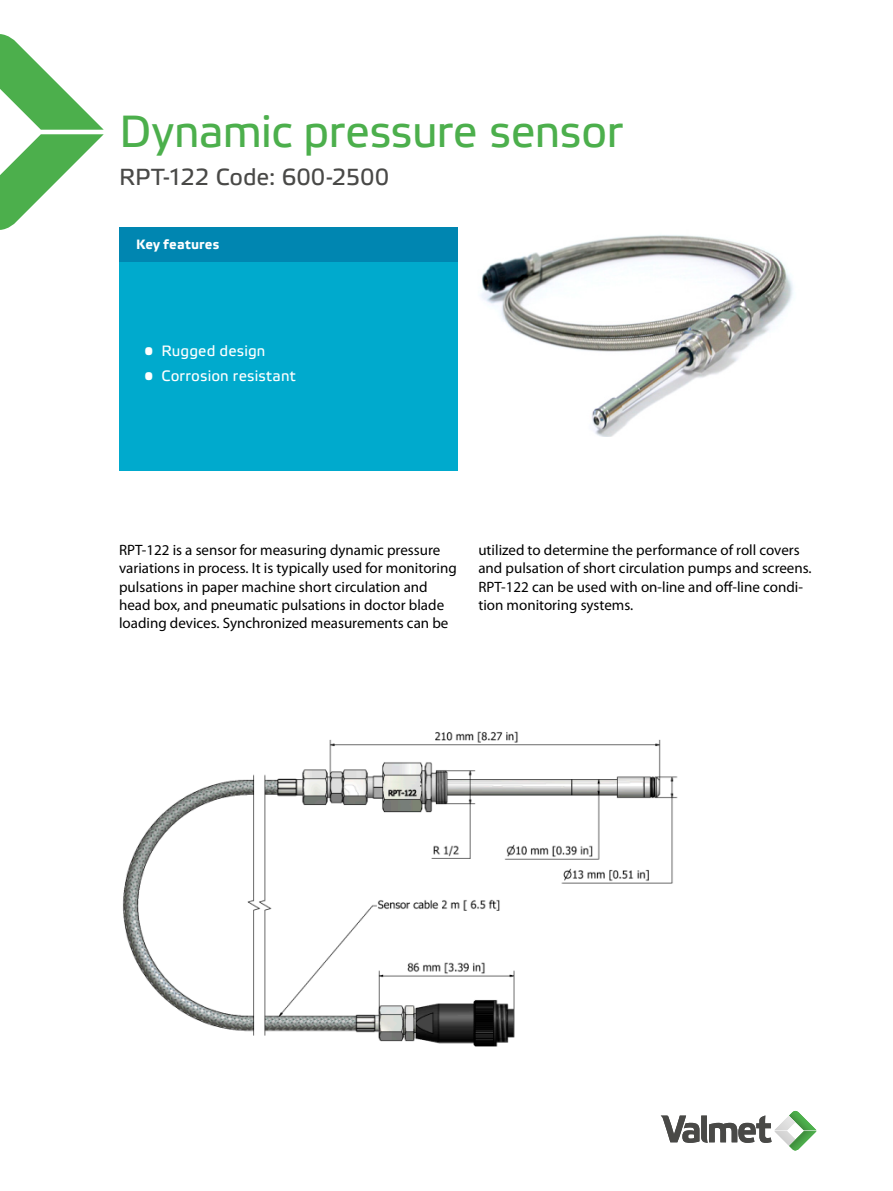
<style>
.page{position:relative;width:893px;height:1191px;background:#fff}
.page>*{position:absolute;margin:0;border:0;box-sizing:border-box;transform-origin:0 0}
.Heading{font:45px "Etelka Text";letter-spacing:-.015em;color:#4caf4c}
.Subheading{font:23.25px "Etelka Text";color:#494947}
.Chapter{font:15px/18px "Myriad Pro";color:#000}
.t1{font:15px "Etelka Text";letter-spacing:.01em;color:#fff}
.Table_Heading{font:700 13.5px "Etelka Text";letter-spacing:.025em;color:#fff}
</style>
<div class="page">
<svg style="left:0;top:34px;width:104px;height:196px"></svg>
<div style="left:119px;top:255px;width:338px;height:216px;background:#00aacd"></div>
<div style="left:119px;top:227px;width:338px;height:34px;background:#0086b1"></div>
<img style="left:481px;top:235px;width:313px;height:202px">
<svg style="left:661px;top:1111px;width:155px;height:40px"></svg>
<img style="left:122px;top:731px;width:556px;height:316px">
<p class="Heading" style="left:119px;top:103px;width:505px">Dynamic pressure sensor</p>
<p class="Subheading" style="left:119px;top:162px;width:272px">RPT-122 Code: 600-2500</p>
<p class="Table_Heading" style="left:136px;top:236px;width:85px">Key features</p>
<p class="t1" style="left:145px;top:342px;width:122px">• Rugged design</p>
<p class="t1" style="left:145px;top:366px;width:153px">• Corrosion resistant</p>
<p class="Chapter" style="left:119px;top:541px;width:339px">RPT-122 is a sensor for measuring dynamic pressure variations in process. It is typically used for monitoring pulsations in paper machine short circulation and head box, and pneumatic pulsations in doctor blade loading devices. Synchronized measurements can be</p>
<p class="Chapter" style="left:478px;top:541px;width:335px">utilized to determine the performance of roll covers and pulsation of short circulation pumps and screens.<br>RPT-122 can be used with on-line and off-line condi&shy;tion monitoring systems.</p>
</div>
